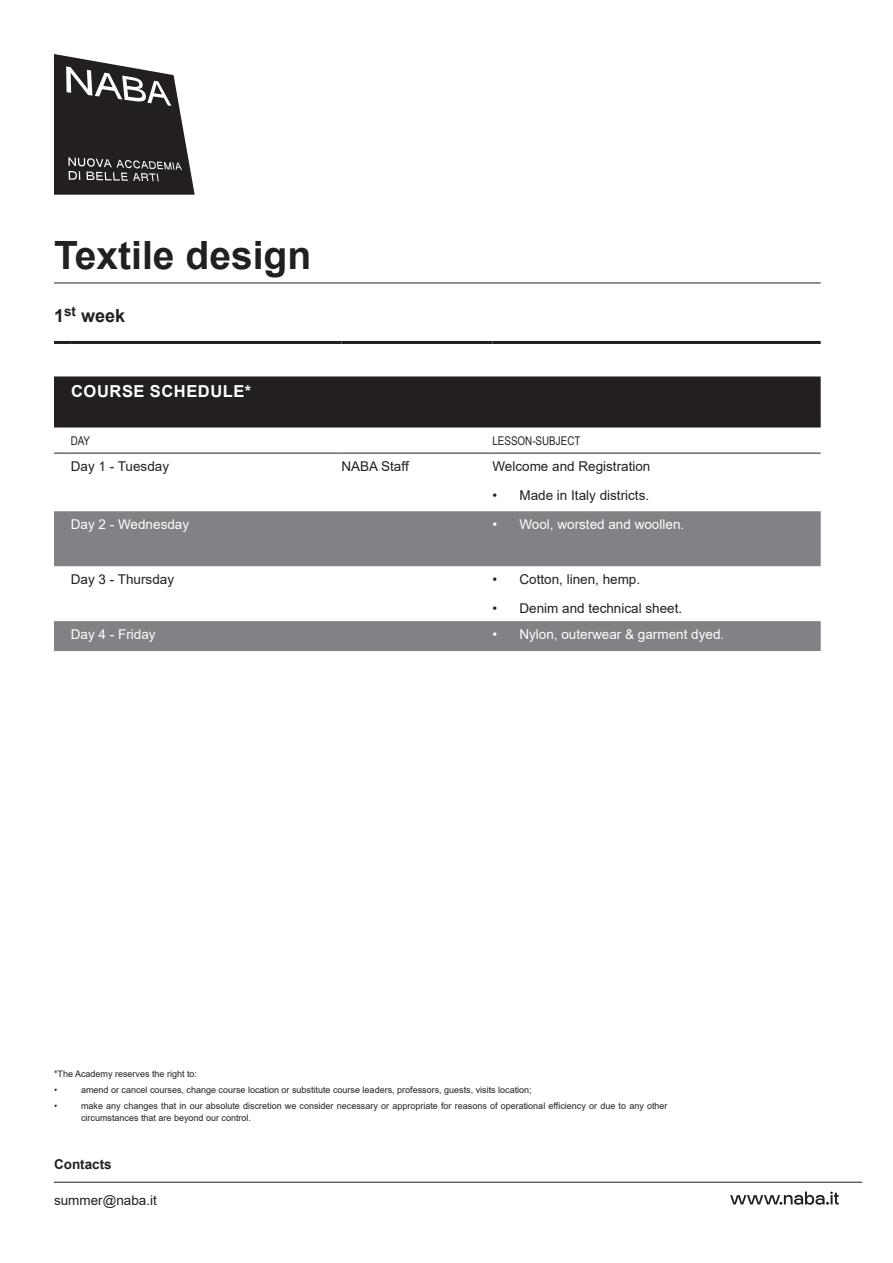
<style>
.page{position:relative;width:893px;height:1263px;background:#fff}
.page>*{position:absolute;margin:0;border:0;box-sizing:border-box;transform-origin:0 0}
.SOTTOTITOLO{font:700 39px "Arial";color:#231f20}
.TITOLO_TABELLA{font:700 18px "Arial";color:#231f20}
.t1{font:700 16.5px "Arial";letter-spacing:.035em;color:#fff}
.PARAGRAFO_TESTO{font:13.5px "Arial";color:#231f20}
.PARAGRAFO_TESTO-2{font:13.5px "Arial";color:#fff}
.t2{font:700 13.5px "Arial";color:#231f20}
.t3{font:12px "Arial Narrow";color:#231f20}
.NOTA_a_margine{font:9px/12px "Arial";color:#231f20}
</style>
<div class="page">
<svg style="left:54px;top:54px;width:141px;height:141px"></svg>
<svg style="left:730px;top:1191px;width:109px;height:14px"></svg>
<hr style="left:54px;top:1182px;width:808px;height:1px;background:#231f20">
<div style="left:54px;top:376px;width:767px;height:51px;background:#231f20"></div>
<svg style="left:54px;top:511px;width:767px;height:140px;fill:#808285"></svg>
<svg style="left:54px;top:453px;width:17px;height:1px"></svg>
<hr style="left:71px;top:453px;width:270px;height:1px;background:#231f20">
<hr style="left:341px;top:453px;width:151px;height:1px;background:#231f20">
<hr style="left:492px;top:453px;width:329px;height:1px;background:#231f20">
<hr style="left:54px;top:341px;width:17px;height:3px;background:#231f20">
<hr style="left:71px;top:341px;width:270px;height:3px;background:#231f20">
<hr style="left:341px;top:341px;width:151px;height:3px;background:#231f20">
<hr style="left:492px;top:341px;width:329px;height:3px;background:#231f20">
<hr style="left:54px;top:283px;width:767px;height:1px;background:#231f20">
<p class="SOTTOTITOLO" style="left:54px;top:228px;width:259px">Textile design</p>
<p class="TITOLO_TABELLA" style="left:54px;top:303px;width:73px">1<sup>st</sup> week</p>
<p class="t1" style="left:71px;top:379px;width:182px">COURSE SCHEDULE*</p>
<p class="t3" style="left:71px;top:432px;width:21px">DAY</p>
<p class="t3" style="left:492px;top:432px;width:90px">LESSON-SUBJECT</p>
<p class="PARAGRAFO_TESTO" style="left:71px;top:457px;width:100px">Day 1 - Tuesday</p>
<p class="PARAGRAFO_TESTO" style="left:341px;top:457px;width:69px">NABA Staff</p>
<p class="PARAGRAFO_TESTO" style="left:492px;top:457px;width:160px">Welcome and Registration</p>
<p class="PARAGRAFO_TESTO" style="left:492px;top:485px;width:158px">• Made in Italy districts.</p>
<p class="PARAGRAFO_TESTO-2" style="left:71px;top:515px;width:120px">Day 2 - Wednesday</p>
<p class="PARAGRAFO_TESTO-2" style="left:492px;top:515px;width:193px">• Wool, worsted and woollen.</p>
<p class="PARAGRAFO_TESTO" style="left:71px;top:570px;width:105px">Day 3 - Thursday</p>
<p class="PARAGRAFO_TESTO" style="left:492px;top:570px;width:149px">• Cotton, linen, hemp.</p>
<p class="PARAGRAFO_TESTO" style="left:492px;top:599px;width:191px">• Denim and technical sheet.</p>
<p class="PARAGRAFO_TESTO-2" style="left:71px;top:625px;width:86px">Day 4 - Friday</p>
<p class="PARAGRAFO_TESTO-2" style="left:492px;top:625px;width:233px">• Nylon, outerwear &amp; garment dyed.</p>
<p class="NOTA_a_margine" style="left:54px;top:1068px;width:145px">*The Academy reserves the right to:</p>
<p class="NOTA_a_margine" style="left:54px;top:1084px;width:5px">•</p>
<p class="NOTA_a_margine" style="left:81px;top:1084px;width:452px">amend or cancel courses, change course location or substitute course leaders, professors, guests, visits location;</p>
<p class="NOTA_a_margine" style="left:54px;top:1100px;width:5px">•</p>
<p class="NOTA_a_margine" style="left:81px;top:1100px;width:588px">make any changes that in our absolute discretion we consider necessary or appropriate for reasons of operational efficiency or due to any other circumstances that are beyond our control.</p>
<h3 class="t2" style="left:54px;top:1154px;width:59px">Contacts</h3>
<h3 class="PARAGRAFO_TESTO" style="left:54px;top:1191px;width:104px">summer@naba.it</h3>
</div>
